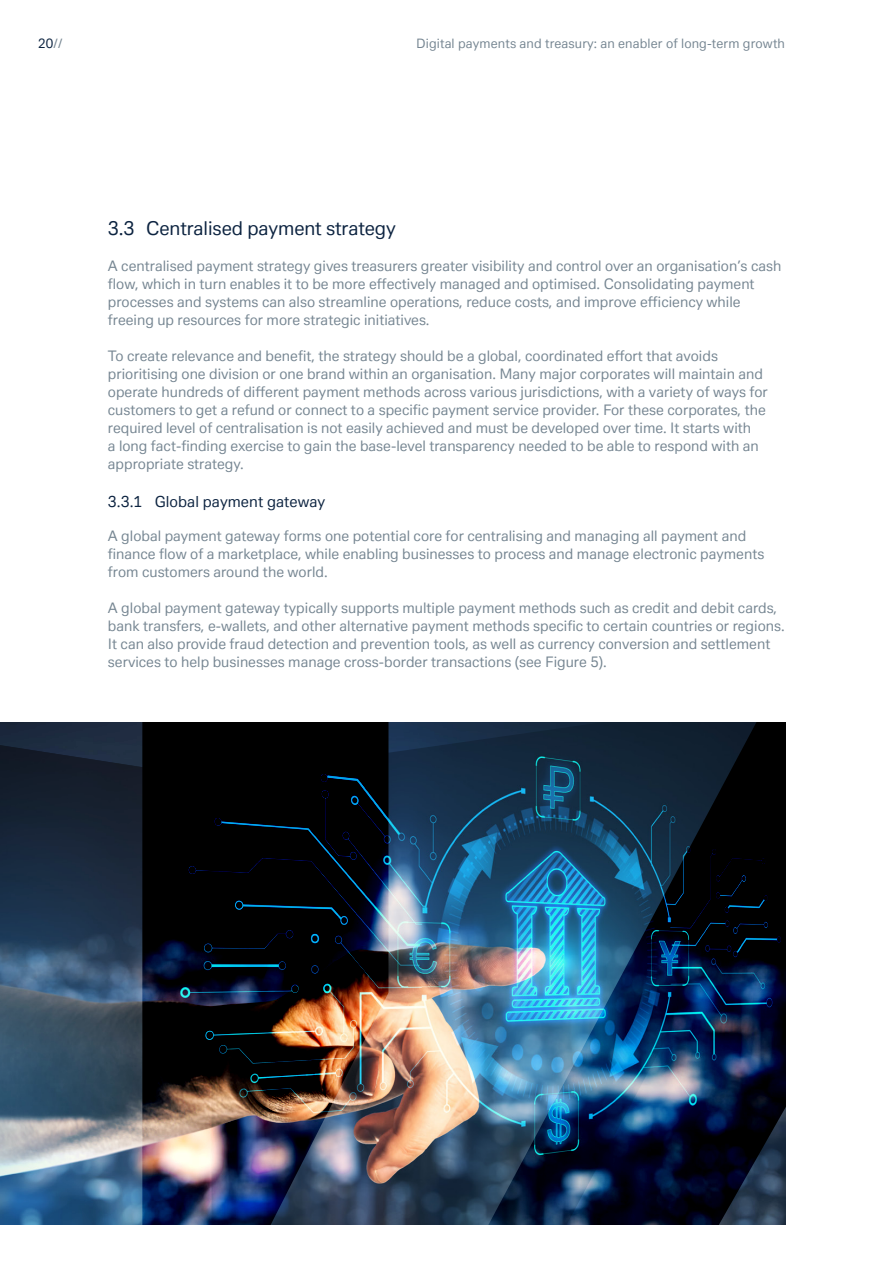
<style>
.page{position:relative;width:893px;height:1263px;background:#fff}
.page>*{position:absolute;margin:0;border:0;box-sizing:border-box;transform-origin:0 0}
.t1{font:18.75px "Deutsche Bank Text";letter-spacing:-.005em;color:#0c2340}
.t2{font:15px "Deutsche Bank Text";letter-spacing:.005em;color:#0c2340}
.t3{font:14.25px/18px "Deutsche Bank Text";color:#768692}
.t4{font:12.75px "Deutsche Bank Text";letter-spacing:.01em;color:#768692}
.t5{font:12.75px "Deutsche Bank Text";color:#0c2340}
.s1{color:#768692}
</style>
<div class="page">
<svg style="left:417px;top:778px;width:368px;height:25px;background:#10283c"></svg>
<img style="left:212px;top:778px;width:176px;height:447px">
<svg style="left:0;top:722px;width:785px;height:56px;background:#0c1926"></svg>
<img style="left:243px;top:803px;width:542px;height:422px">
<img style="left:0;top:735px;width:212px;height:490px">
<p class="t5" style="left:38px;top:35px;width:26px">20<span class="s1">//</span></p>
<p class="t4" style="left:416px;top:35px;width:370px">Digital payments and treasury: an enabler of long-term growth</p>
<h1 class="t1" style="left:108px;top:217px;width:289px">3.3 Centralised payment strategy</h1>
<p class="t3" style="left:108px;top:257px;width:675px">A centralised payment strategy gives treasurers greater visibility and control over an organisation’s cash flow, which in turn enables it to be more effectively managed and optimised. Consolidating payment processes and systems can also streamline operations, reduce costs, and improve efficiency while freeing up resources for more strategic initiatives.</p>
<p class="t3" style="left:108px;top:347px;width:662px">To create relevance and benefit, the strategy should be a global, coordinated effort that avoids prioritising one division or one brand within an organisation. Many major corporates will maintain and operate hundreds of different payment methods across various jurisdictions, with a variety of ways for customers to get a refund or connect to a specific payment service provider. For these corporates, the required level of centralisation is not easily achieved and must be developed over time. It starts with<br>a long fact-finding exercise to gain the base-level transparency needed to be able to respond with an appropriate strategy.</p>
<p class="t2" style="left:108px;top:492px;width:219px">3.3.1 Global payment gateway</p>
<p class="t3" style="left:108px;top:527px;width:658px">A global payment gateway forms one potential core for centralising and managing all payment and finance flow of a marketplace, while enabling businesses to process and manage electronic payments from customers around the world.</p>
<p class="t3" style="left:108px;top:599px;width:678px">A global payment gateway typically supports multiple payment methods such as credit and debit cards, bank transfers, e-wallets, and other alternative payment methods specific to certain countries or regions.<br>It can also provide fraud detection and prevention tools, as well as currency conversion and settlement services to help businesses manage cross-border transactions (see Figure 5).</p>
</div>
